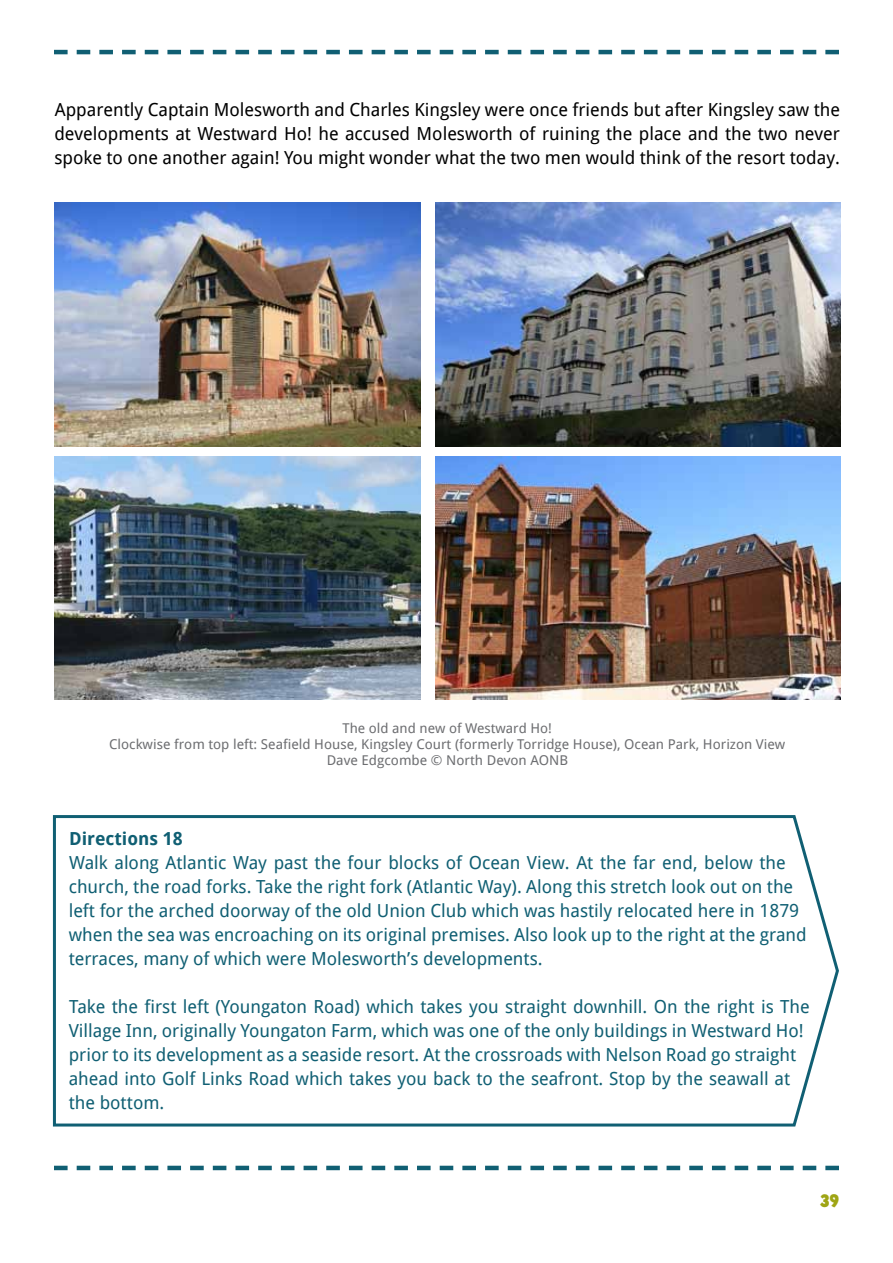
<style>
.page{position:relative;width:893px;height:1263px;background:#fff}
.page>*{position:absolute;margin:0;border:0;box-sizing:border-box;transform-origin:0 0}
.t1{font:18px/24px "Droid Sans";color:#105f73}
.t2{font:18px/24px "Droid Sans";color:#000;text-align:justify}
.t3{font:700 18px "Droid Sans";color:#105f73}
.t4{font:18px "HVD Comic Serif Pro";color:#9fa515}
.t5{font:13.5px/16.2px "Droid Sans";color:#6d6e71;text-align:center}
</style>
<div class="page">
<svg style="left:54px;top:50px;width:785px;height:4px"></svg>
<svg style="left:54px;top:1166px;width:785px;height:4px"></svg>
<svg style="left:52px;top:815px;width:787px;height:312px"></svg>
<img style="left:435px;top:456px;width:405px;height:244px">
<img style="left:435px;top:202px;width:405px;height:244px">
<img style="left:55px;top:456px;width:365px;height:244px">
<img style="left:54px;top:202px;width:366px;height:244px">
<p class="t2" style="left:54px;top:97px;width:787px">Apparently Captain Molesworth and Charles Kingsley were once friends but after Kingsley saw the developments at Westward Ho! he accused Molesworth of ruining the place and the two never spoke to one another again! You might wonder what the two men would think of the resort today.</p>
<p class="t5" style="left:109px;top:720px;width:678px">The old and new of Westward Ho!<br>Clockwise from top left: Seafield House, Kingsley Court (formerly Torridge House), Ocean Park, Horizon View<br>Dave Edgcombe © North Devon AONB</p>
<p class="t3" style="left:69px;top:828px;width:115px">Directions 18</p>
<p class="t1" style="left:69px;top:850px;width:739px">Walk along Atlantic Way past the four blocks of Ocean View. At the far end, below the church, the road forks. Take the right fork (Atlantic Way). Along this stretch look out on the left for the arched doorway of the old Union Club which was hastily relocated here in 1879 when the sea was encroaching on its original premises. Also look up to the right at the grand terraces, many of which were Molesworth’s developments.</p>
<p class="t1" style="left:69px;top:994px;width:742px">Take the first left (Youngaton Road) which takes you straight downhill. On the right is The Village Inn, originally Youngaton Farm, which was one of the only buildings in Westward Ho! prior to its development as a seaside resort. At the crossroads with Nelson Road go straight ahead into Golf Links Road which takes you back to the seafront. Stop by the seawall at the bottom.</p>
<p class="t4" style="left:820px;top:1187px;width:21px">39</p>
</div>
